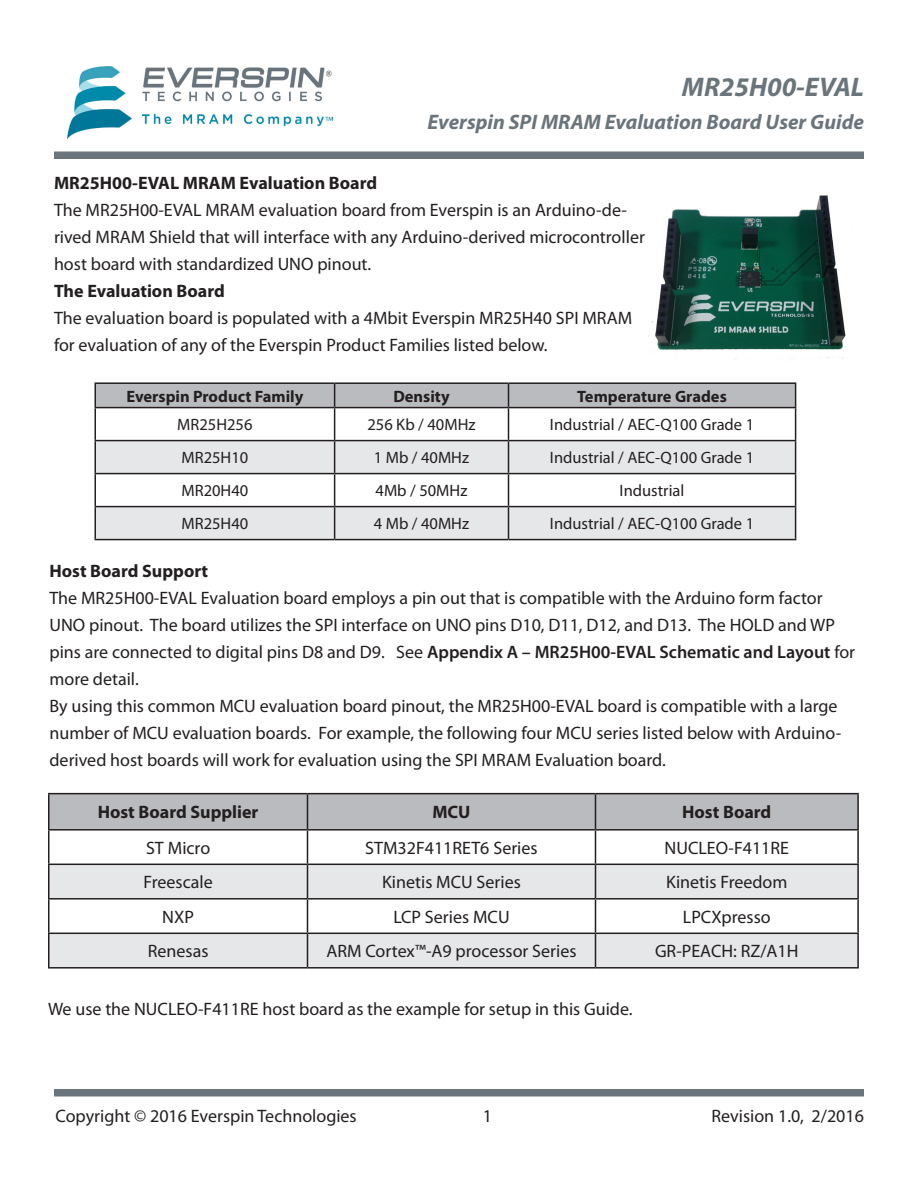
<style>
.page{position:relative;width:918px;height:1188px;background:#fff}
.page>*{position:absolute;margin:0;border:0;box-sizing:border-box;transform-origin:0 0}
.t1{font:italic 700 27px "Myriad Pro";color:#6a747b}
.t2{font:italic 700 21px "Myriad Pro";color:#6a747b}
.t3{font:18px/27px "Myriad Pro";color:#231f20}
.t4{font:700 18px "Myriad Pro";color:#231f20}
.t5{font:16.5px "Myriad Pro";color:#231f20}
.t6{font:700 16.5px "Myriad Pro";color:#231f20}
.s1{font-weight:600}
</style>
<div class="page">
<div style="left:54px;top:152px;width:810px;height:7px;background:#6a747b"></div>
<div style="left:54px;top:1089px;width:810px;height:7px;background:#6a747b"></div>
<img style="left:68px;top:67px;width:265px;height:71px">
<svg style="left:96px;top:408px;width:699px;height:32px"></svg>
<svg style="left:96px;top:441px;width:699px;height:98px;fill:#e6e7e9"></svg>
<hr style="left:94px;top:382px;width:241px;height:2px;background:#231f20">
<hr style="left:94px;top:384px;width:2px;height:23px;background:#231f20">
<hr style="left:335px;top:382px;width:173px;height:2px;background:#231f20">
<hr style="left:508px;top:382px;width:288px;height:2px;background:#231f20">
<svg style="left:95px;top:383px;width:701px;height:24px;background:#b1b2b5"></svg>
<hr style="left:94px;top:407px;width:241px;height:1px;background:#231f20">
<hr style="left:94px;top:408px;width:2px;height:32px;background:#231f20">
<hr style="left:335px;top:407px;width:173px;height:1px;background:#231f20">
<hr style="left:334px;top:408px;width:1px;height:32px;background:#231f20">
<hr style="left:508px;top:407px;width:288px;height:1px;background:#231f20">
<hr style="left:508px;top:408px;width:1px;height:32px;background:#231f20">
<hr style="left:795px;top:408px;width:1px;height:32px;background:#231f20">
<hr style="left:94px;top:440px;width:241px;height:1px;background:#231f20">
<hr style="left:94px;top:441px;width:2px;height:32px;background:#231f20">
<hr style="left:335px;top:440px;width:173px;height:1px;background:#231f20">
<hr style="left:334px;top:441px;width:1px;height:32px;background:#231f20">
<hr style="left:508px;top:440px;width:288px;height:1px;background:#231f20">
<hr style="left:508px;top:441px;width:1px;height:32px;background:#231f20">
<hr style="left:795px;top:441px;width:1px;height:32px;background:#231f20">
<hr style="left:94px;top:473px;width:241px;height:1px;background:#231f20">
<hr style="left:94px;top:474px;width:2px;height:32px;background:#231f20">
<hr style="left:335px;top:473px;width:173px;height:1px;background:#231f20">
<hr style="left:334px;top:474px;width:1px;height:32px;background:#231f20">
<hr style="left:508px;top:473px;width:288px;height:1px;background:#231f20">
<hr style="left:508px;top:474px;width:1px;height:32px;background:#231f20">
<hr style="left:795px;top:474px;width:1px;height:32px;background:#231f20">
<hr style="left:94px;top:506px;width:241px;height:1px;background:#231f20">
<hr style="left:94px;top:507px;width:2px;height:32px;background:#231f20">
<hr style="left:335px;top:506px;width:173px;height:1px;background:#231f20">
<hr style="left:334px;top:507px;width:1px;height:32px;background:#231f20">
<hr style="left:508px;top:506px;width:288px;height:1px;background:#231f20">
<hr style="left:508px;top:507px;width:1px;height:32px;background:#231f20">
<hr style="left:795px;top:507px;width:1px;height:32px;background:#231f20">
<hr style="left:94px;top:539px;width:241px;height:1px;background:#231f20">
<hr style="left:335px;top:539px;width:173px;height:1px;background:#231f20">
<hr style="left:508px;top:539px;width:288px;height:1px;background:#231f20">
<div style="left:50px;top:794px;width:807px;height:35px;background:#babbbe"></div>
<svg style="left:50px;top:831px;width:807px;height:33px"></svg>
<svg style="left:50px;top:865px;width:807px;height:102px;fill:#e6e7e9"></svg>
<hr style="left:48px;top:793px;width:260px;height:1px;background:#231f20">
<hr style="left:48px;top:794px;width:2px;height:35px;background:#231f20">
<hr style="left:308px;top:793px;width:288px;height:1px;background:#231f20">
<hr style="left:307px;top:794px;width:1px;height:35px;background:#231f20">
<hr style="left:596px;top:793px;width:263px;height:1px;background:#231f20">
<hr style="left:595px;top:794px;width:1px;height:35px;background:#231f20">
<hr style="left:857px;top:794px;width:2px;height:35px;background:#231f20">
<hr style="left:48px;top:829px;width:260px;height:2px;background:#231f20">
<hr style="left:48px;top:831px;width:2px;height:33px;background:#231f20">
<hr style="left:308px;top:829px;width:288px;height:2px;background:#231f20">
<hr style="left:307px;top:831px;width:1px;height:33px;background:#231f20">
<hr style="left:596px;top:829px;width:263px;height:2px;background:#231f20">
<hr style="left:595px;top:831px;width:1px;height:33px;background:#231f20">
<hr style="left:857px;top:831px;width:2px;height:33px;background:#231f20">
<hr style="left:48px;top:864px;width:260px;height:1px;background:#231f20">
<hr style="left:48px;top:865px;width:2px;height:33px;background:#231f20">
<hr style="left:308px;top:864px;width:288px;height:1px;background:#231f20">
<hr style="left:307px;top:865px;width:1px;height:33px;background:#231f20">
<hr style="left:596px;top:864px;width:263px;height:1px;background:#231f20">
<hr style="left:595px;top:865px;width:1px;height:33px;background:#231f20">
<hr style="left:857px;top:865px;width:2px;height:33px;background:#231f20">
<hr style="left:48px;top:898px;width:260px;height:2px;background:#231f20">
<hr style="left:48px;top:900px;width:2px;height:33px;background:#231f20">
<hr style="left:308px;top:898px;width:288px;height:2px;background:#231f20">
<hr style="left:307px;top:900px;width:1px;height:33px;background:#231f20">
<hr style="left:596px;top:898px;width:263px;height:2px;background:#231f20">
<hr style="left:595px;top:900px;width:1px;height:33px;background:#231f20">
<hr style="left:857px;top:900px;width:2px;height:33px;background:#231f20">
<hr style="left:48px;top:933px;width:260px;height:1px;background:#231f20">
<hr style="left:48px;top:934px;width:2px;height:33px;background:#231f20">
<hr style="left:308px;top:933px;width:288px;height:1px;background:#231f20">
<hr style="left:307px;top:934px;width:1px;height:33px;background:#231f20">
<hr style="left:596px;top:933px;width:263px;height:1px;background:#231f20">
<hr style="left:595px;top:934px;width:1px;height:33px;background:#231f20">
<hr style="left:857px;top:934px;width:2px;height:33px;background:#231f20">
<hr style="left:48px;top:967px;width:260px;height:2px;background:#231f20">
<hr style="left:308px;top:967px;width:288px;height:2px;background:#231f20">
<hr style="left:596px;top:967px;width:263px;height:2px;background:#231f20">
<img style="left:648px;top:195px;width:198px;height:163px">
<h1 class="t1" style="left:682px;top:69px;width:184px">MR25H00-EVAL</h1>
<p class="t2" style="left:428px;top:108px;width:438px">Everspin SPI MRAM Evaluation Board User Guide</p>
<p class="t4" style="left:54px;top:171px;width:325px">MR25H00-EVAL MRAM Evaluation Board</p>
<p class="t3" style="left:54px;top:196px;width:592px">The MR25H00-EVAL MRAM evaluation board from Everspin is an Arduino-de&shy;rived MRAM Shield that will interface with any Arduino-derived microcontroller host board with standardized UNO pinout.</p>
<p class="t4" style="left:54px;top:279px;width:172px">The Evaluation Board</p>
<p class="t3" style="left:54px;top:304px;width:580px">The evaluation board is populated with a 4Mbit Everspin MR25H40 SPI MRAM for evaluation of any of the Everspin Product Families listed below.</p>
<p class="t6" style="left:126px;top:385px;width:178px">Everspin Product Family</p>
<p class="t6" style="left:393px;top:385px;width:58px">Density</p>
<p class="t6" style="left:577px;top:385px;width:151px">Temperature Grades</p>
<p class="t5" style="left:177px;top:415px;width:77px">MR25H256</p>
<p class="t5" style="left:367px;top:415px;width:110px">256 Kb / 40MHz</p>
<p class="t5" style="left:550px;top:415px;width:206px">Industrial / AEC-Q100 Grade 1</p>
<p class="t5" style="left:182px;top:448px;width:68px">MR25H10</p>
<p class="t5" style="left:374px;top:448px;width:97px">1 Mb / 40MHz</p>
<p class="t5" style="left:550px;top:448px;width:206px">Industrial / AEC-Q100 Grade 1</p>
<p class="t5" style="left:182px;top:481px;width:68px">MR20H40</p>
<p class="t5" style="left:376px;top:481px;width:93px">4Mb / 50MHz</p>
<p class="t5" style="left:620px;top:481px;width:66px">Industrial</p>
<p class="t5" style="left:182px;top:514px;width:68px">MR25H40</p>
<p class="t5" style="left:374px;top:514px;width:97px">4 Mb / 40MHz</p>
<p class="t5" style="left:550px;top:514px;width:206px">Industrial / AEC-Q100 Grade 1</p>
<p class="t4" style="left:50px;top:559px;width:160px">Host Board Support</p>
<p class="t3" style="left:50px;top:584px;width:807px">The MR25H00-EVAL Evaluation board employs a pin out that is compatible with the Arduino form factor UNO pinout. The board utilizes the SPI interface on UNO pins D10, D11, D12, and D13. The HOLD and WP pins are connected to digital pins D8 and D9. See <span class="s1">Appendix A – MR25H00-EVAL Schematic and Layout</span> for more detail.</p>
<p class="t3" style="left:50px;top:692px;width:793px">By using this common MCU evaluation board pinout, the MR25H00-EVAL board is compatible with a large number of MCU evaluation boards. For example, the following four MCU series listed below with Arduino&shy;derived host boards will work for evaluation using the SPI MRAM Evaluation board.</p>
<p class="t4" style="left:98px;top:801px;width:162px">Host Board Supplier</p>
<p class="t4" style="left:432px;top:801px;width:40px">MCU</p>
<p class="t4" style="left:682px;top:801px;width:91px">Host Board</p>
<p class="t3" style="left:146px;top:834px;width:66px">ST Micro</p>
<p class="t3" style="left:365px;top:834px;width:174px">STM32F411RET6 Series</p>
<p class="t3" style="left:665px;top:834px;width:126px">NUCLEO-F411RE</p>
<p class="t3" style="left:144px;top:868px;width:71px">Freescale</p>
<p class="t3" style="left:382px;top:868px;width:140px">Kinetis MCU Series</p>
<p class="t3" style="left:666px;top:868px;width:123px">Kinetis Freedom</p>
<p class="t3" style="left:162px;top:903px;width:33px">NXP</p>
<p class="t3" style="left:393px;top:903px;width:118px">LCP Series MCU</p>
<p class="t3" style="left:683px;top:903px;width:89px">LPCXpresso</p>
<p class="t3" style="left:148px;top:937px;width:62px">Renesas</p>
<p class="t3" style="left:326px;top:937px;width:252px">ARM Cortex™-A9 processor Series</p>
<p class="t3" style="left:655px;top:937px;width:145px">GR-PEACH: RZ/A1H</p>
<p class="t3" style="left:48px;top:995px;width:586px">We use the NUCLEO-F411RE host board as the example for setup in this Guide.</p>
<p class="t3" style="left:56px;top:1102px;width:303px">Copyright © 2016 Everspin Technologies</p>
<p class="t3" style="left:483px;top:1102px;width:11px">1</p>
<p class="t3" style="left:711px;top:1102px;width:154px">Revision 1.0, 2/2016</p>
</div>
